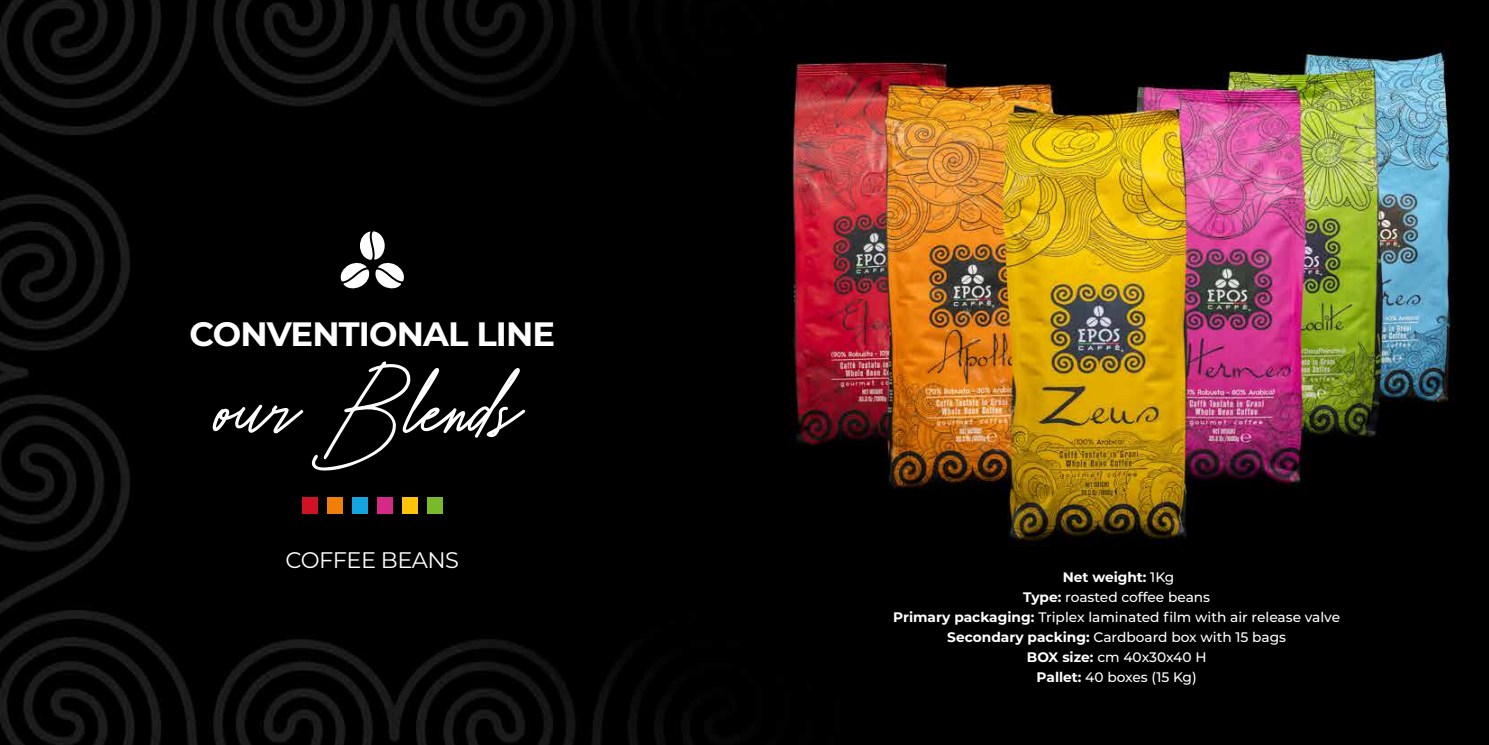
<style>
.page{position:relative;width:1489px;height:745px;background:#fff}
.page>*{position:absolute;margin:0;border:0;box-sizing:border-box;transform-origin:0 0}
.t1{font:81.25px "Amorisa Free";color:#fff}
.t2{font:700 33.75px "Montserrat";letter-spacing:-.025em;color:#fff}
.t3{font:22.5px "Montserrat";letter-spacing:-.025em;color:#fff}
.t4{font:500 13.75px/20px "Montserrat";color:#fff;text-align:center}
.s1{font-weight:700}
</style>
<div class="page">
<img style="left:0;top:0;width:1488px;height:744px">
<div style="left:352px;top:496px;width:16px;height:17px;background:#13a5df"></div>
<div style="left:302px;top:496px;width:15px;height:17px;background:#cf1322"></div>
<div style="left:327px;top:496px;width:15px;height:17px;background:#f07f09"></div>
<div style="left:377px;top:496px;width:16px;height:17px;background:#d52986"></div>
<div style="left:402px;top:496px;width:15px;height:17px;background:#fdc40a"></div>
<div style="left:427px;top:496px;width:15px;height:17px;background:#7ab929"></div>
<svg style="left:339px;top:231px;width:66px;height:58px"></svg>
<h2 class="t2" style="left:189px;top:310px;width:367px">CONVENTIONAL LINE</h2>
<h1 class="t1" style="left:221px;top:358px;width:303px">our Blends</h1>
<h3 class="t3" style="left:285px;top:544px;width:175px">COFFEE BEANS</h3>
<p class="t4" style="left:893px;top:566px;width:448px"><span class="s1">Net weight:</span> 1Kg<br><span class="s1">Type:</span> roasted coffee beans<br><span class="s1">Primary packaging:</span> Triplex laminated film with air release valve <span class="s1">Secondary packing:</span> Cardboard box with 15 bags<br><span class="s1">BOX size:</span> cm 40x30x40 H<br><span class="s1">Pallet:</span> 40 boxes (15 Kg)</p>
</div>
